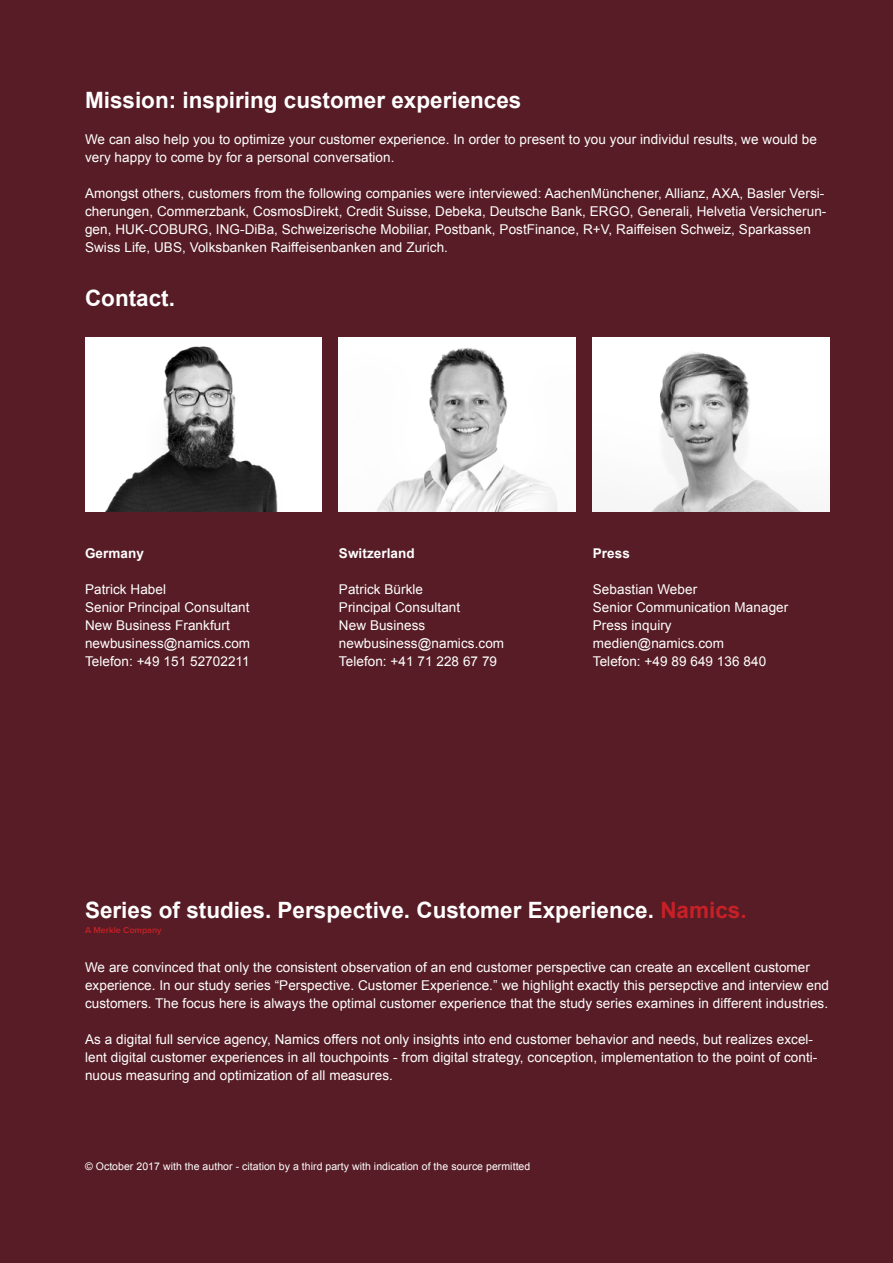
<style>
.page{position:relative;width:893px;height:1263px;background:#571c25}
.page>*{position:absolute;margin:0;border:0;box-sizing:border-box;transform-origin:0 0}
.t1{font:700 22.5px "Arial";color:#fff}
.t2{font:13.5px/18px "Arial";letter-spacing:.005em;color:#fff}
.t3{font:700 13.5px "Arial";letter-spacing:.005em;color:#fff}
.t4{font:10.5px "Arial";letter-spacing:.005em;color:#fff}
.t5{font:600 9px "Proxima Nova";color:#c72127}
.s1{color:#c72127}
</style>
<div class="page">
<img style="left:85px;top:338px;width:236px;height:174px">
<img style="left:339px;top:338px;width:236px;height:174px">
<img style="left:593px;top:338px;width:236px;height:174px">
<h1 class="t1" style="left:85px;top:85px;width:438px">Mission: inspiring customer experiences</h1>
<p class="t2" style="left:85px;top:130px;width:733px">We can also help you to optimize your customer experience. In order to present to you your individul results, we would be very happy to come by for a personal conversation.</p>
<p class="t2" style="left:85px;top:184px;width:743px">Amongst others, customers from the following companies were interviewed: AachenMünchener, Allianz, AXA, Basler Versi&shy;cherungen, Commerzbank, CosmosDirekt, Credit Suisse, Debeka, Deutsche Bank, ERGO, Generali, Helvetia Versicherun&shy;gen, HUK-COBURG, ING-DiBa, Schweizerische Mobiliar, Postbank, PostFinance, R+V, Raiffeisen Schweiz, Sparkassen Swiss Life, UBS, Volksbanken Raiffeisenbanken and Zurich.</p>
<h1 class="t1" style="left:85px;top:283px;width:92px">Contact.</h1>
<p class="t3" style="left:85px;top:544px;width:60px">Germany</p>
<p class="t2" style="left:85px;top:580px;width:167px">Patrick Habel<br>Senior Principal Consultant<br>New Business Frankfurt newbusiness@namics.com<br>Telefon: +49 151 52702211</p>
<p class="t3" style="left:339px;top:544px;width:77px">Switzerland</p>
<p class="t2" style="left:339px;top:580px;width:167px">Patrick Bürkle<br>Principal Consultant<br>New Business newbusiness@namics.com<br>Telefon: +41 71 228 67 79</p>
<p class="t3" style="left:593px;top:544px;width:39px">Press</p>
<p class="t2" style="left:593px;top:580px;width:197px">Sebastian Weber<br>Senior Communication Manager<br>Press inquiry medien@namics.com<br>Telefon: +49 89 649 136 840</p>
<h1 class="t1" style="left:85px;top:895px;width:663px">Series of studies. Perspective. Customer Experience. <span class="s1">Namics.</span></h1>
<p class="t5" style="left:85px;top:924px;width:78px">A Merkle Company</p>
<p class="t2" style="left:85px;top:958px;width:745px">We are convinced that only the consistent observation of an end customer perspective can create an excellent customer experience. In our study series “Perspective. Customer Experience.” we highlight exactly this persepctive and interview end customers. The focus here is always the optimal customer experience that the study series examines in different industries.</p>
<p class="t2" style="left:85px;top:1030px;width:734px">As a digital full service agency, Namics offers not only insights into end customer behavior and needs, but realizes excel&shy;lent digital customer experiences in all touchpoints - from digital strategy, conception, implementation to the point of conti&shy;nuous measuring and optimization of all measures.</p>
<p class="t4" style="left:85px;top:1159px;width:447px">© October 2017 with the author - citation by a third party with indication of the source permitted</p>
</div>
